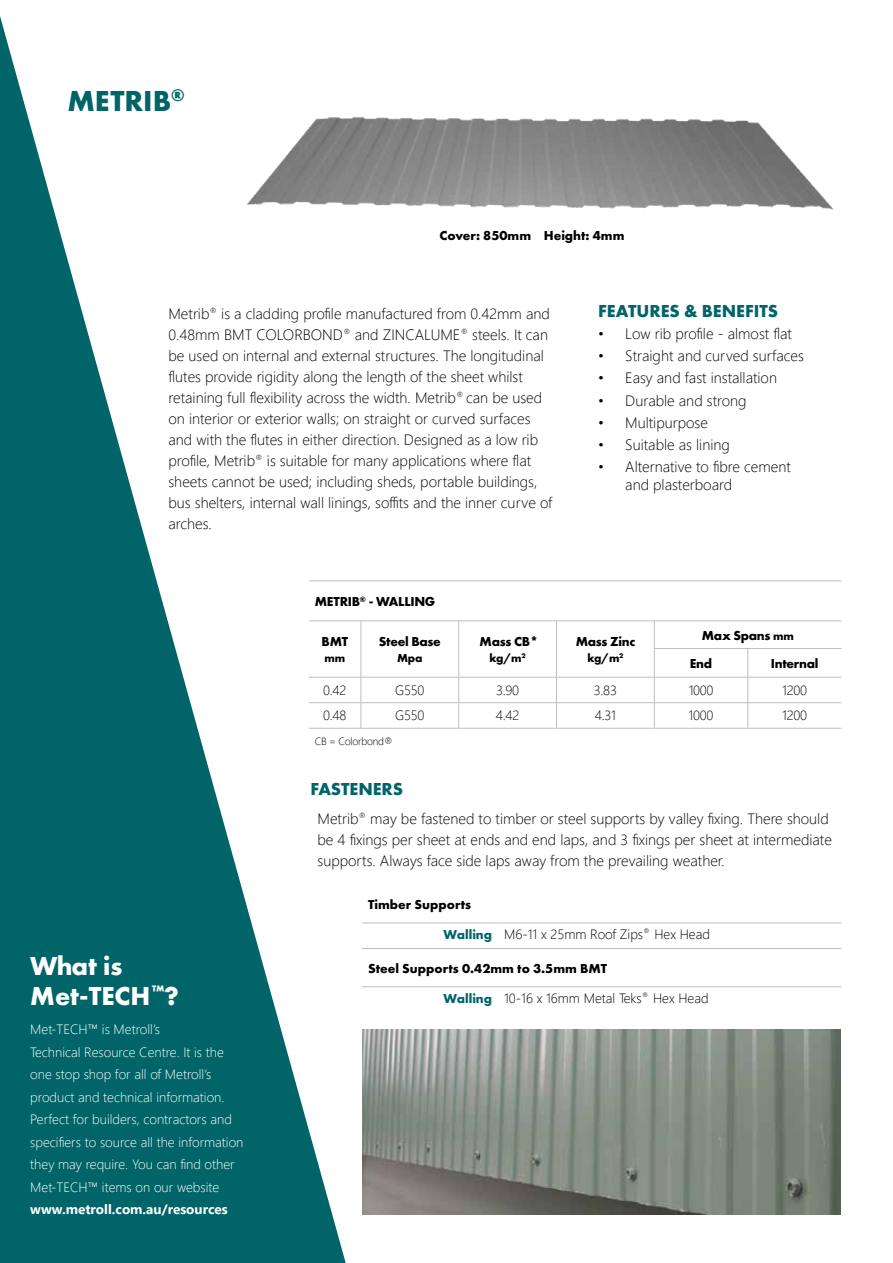
<style>
.page{position:relative;width:893px;height:1263px;background:#fff}
.page>*{position:absolute;margin:0;border:0;box-sizing:border-box;transform-origin:0 0}
.t1{font:700 30px "Futura PT";color:#006469}
.t2{font:700 27px/30px "Futura PT";color:#fff}
.t3{font:700 18px "Futura PT";color:#006469}
.t4{font:300 15px/21px "Segoe UI";color:#000}
.t5{font:300 13.5px/22.5px "Segoe UI";color:#fff}
.t6{font:700 13.5px/28.2px "Futura PT";letter-spacing:-.01em;color:#000}
.t7{font:300 13.5px "Segoe UI";color:#000}
.t8{font:700 13.5px "Segoe UI";color:#fff}
.t9{font:700 12px "Futura PT";letter-spacing:-.02em;color:#000}
.t10{font:300 10.5px "Segoe UI";letter-spacing:-.02em;color:#000}
.s1{font-size:12px}
.s2{font-family:"Futura PT";font-weight:700;color:#006469}
</style>
<div class="page">
<img style="left:346px;top:117px;width:488px;height:93px">
<svg style="left:0;top:16px;width:346px;height:1247px;fill:#006469"></svg>
<hr style="left:362px;top:922px;width:136px;height:1px;background:#bcbec0">
<hr style="left:498px;top:922px;width:343px;height:1px;background:#bcbec0">
<hr style="left:362px;top:948px;width:136px;height:1px;background:#bcbec0">
<hr style="left:498px;top:948px;width:343px;height:1px;background:#bcbec0">
<hr style="left:362px;top:986px;width:136px;height:1px;background:#bcbec0">
<hr style="left:498px;top:986px;width:343px;height:1px;background:#bcbec0">
<svg style="left:309px;top:648px;width:532px;height:106px"></svg>
<hr style="left:654px;top:648px;width:94px;height:1px;background:#bcbec0">
<hr style="left:748px;top:648px;width:93px;height:1px;background:#bcbec0">
<hr style="left:309px;top:677px;width:52px;height:1px;background:#bcbec0">
<hr style="left:361px;top:677px;width:98px;height:1px;background:#bcbec0">
<hr style="left:459px;top:677px;width:97px;height:1px;background:#bcbec0">
<hr style="left:556px;top:677px;width:98px;height:1px;background:#bcbec0">
<hr style="left:654px;top:677px;width:94px;height:1px;background:#bcbec0">
<hr style="left:748px;top:677px;width:93px;height:1px;background:#bcbec0">
<hr style="left:309px;top:702px;width:52px;height:1px;background:#bcbec0">
<hr style="left:361px;top:702px;width:98px;height:1px;background:#bcbec0">
<hr style="left:459px;top:702px;width:97px;height:1px;background:#bcbec0">
<svg style="left:458px;top:621px;width:1px;height:107px"></svg>
<hr style="left:556px;top:702px;width:98px;height:1px;background:#bcbec0">
<svg style="left:556px;top:621px;width:1px;height:107px"></svg>
<hr style="left:654px;top:702px;width:94px;height:1px;background:#bcbec0">
<svg style="left:654px;top:621px;width:1px;height:107px"></svg>
<hr style="left:748px;top:702px;width:93px;height:1px;background:#bcbec0">
<svg style="left:747px;top:649px;width:1px;height:79px"></svg>
<hr style="left:309px;top:728px;width:52px;height:1px;background:#bcbec0">
<hr style="left:361px;top:728px;width:98px;height:1px;background:#bcbec0">
<hr style="left:459px;top:728px;width:97px;height:1px;background:#bcbec0">
<hr style="left:556px;top:728px;width:98px;height:1px;background:#bcbec0">
<hr style="left:748px;top:728px;width:93px;height:1px;background:#bcbec0">
<svg style="left:361px;top:621px;width:1px;height:107px"></svg>
<hr style="left:309px;top:620px;width:52px;height:1px;background:#bcbec0">
<hr style="left:361px;top:620px;width:98px;height:1px;background:#bcbec0">
<hr style="left:459px;top:620px;width:97px;height:1px;background:#bcbec0">
<hr style="left:556px;top:620px;width:98px;height:1px;background:#bcbec0">
<hr style="left:654px;top:620px;width:94px;height:1px;background:#bcbec0">
<hr style="left:748px;top:620px;width:93px;height:1px;background:#bcbec0">
<hr style="left:309px;top:580px;width:52px;height:1px;background:#bcbec0">
<hr style="left:361px;top:580px;width:98px;height:1px;background:#bcbec0">
<hr style="left:459px;top:580px;width:97px;height:1px;background:#bcbec0">
<hr style="left:556px;top:580px;width:98px;height:1px;background:#bcbec0">
<hr style="left:654px;top:580px;width:94px;height:1px;background:#bcbec0">
<hr style="left:748px;top:580px;width:93px;height:1px;background:#bcbec0">
<hr style="left:654px;top:728px;width:94px;height:1px;background:#bcbec0">
<img style="left:362px;top:1030px;width:478px;height:184px">
<h1 class="t1" style="left:68px;top:82px;width:119px">METRIB<sup>®</sup></h1>
<p class="t6" style="left:439px;top:221px;width:187px">Cover: 850mm Height: 4mm</p>
<p class="t4" style="left:168px;top:301px;width:385px">Metrib<sup>®</sup> is a cladding profile manufactured from 0.42mm and 0.48mm BMT COLORBOND<sup>®</sup> and ZINCALUME<sup>®</sup> steels. It can be used on internal and external structures. The longitudinal flutes provide rigidity along the length of the sheet whilst retaining full flexibility across the width. Metrib<sup>®</sup> can be used on interior or exterior walls; on straight or curved surfaces and with the flutes in either direction. Designed as a low rib profile, Metrib<sup>®</sup> is suitable for many applications where flat sheets cannot be used; including sheds, portable buildings, bus shelters, internal wall linings, soffits and the inner curve of arches.</p>
<p class="t3" style="left:598px;top:299px;width:181px">FEATURES &amp; BENEFITS</p>
<p class="t4" style="left:598px;top:322px;width:195px">• Low rib profile - almost flat</p>
<p class="t4" style="left:598px;top:344px;width:207px">• Straight and curved surfaces</p>
<p class="t4" style="left:598px;top:366px;width:180px">• Easy and fast installation</p>
<p class="t4" style="left:598px;top:388px;width:150px">• Durable and strong</p>
<p class="t4" style="left:598px;top:411px;width:111px">• Multipurpose</p>
<p class="t4" style="left:598px;top:433px;width:133px">• Suitable as lining</p>
<p class="t4" style="left:625px;top:457px;width:167px;line-height:18px;text-indent:-27px">• Alternative to fibre cement and plasterboard</p>
<p class="t6" style="left:315px;top:587px;width:122px">METRIB<sup>®</sup> - WALLING</p>
<p class="t6" style="left:322px;top:627px;width:28px">BMT</p>
<p class="t9" style="left:324px;top:651px;width:22px">mm</p>
<p class="t6" style="left:379px;top:627px;width:64px">Steel Base</p>
<p class="t9" style="left:397px;top:651px;width:27px">Mpa</p>
<p class="t6" style="left:480px;top:627px;width:60px">Mass CB*</p>
<p class="t9" style="left:490px;top:651px;width:38px">kg/m<sup>2</sup></p>
<p class="t6" style="left:576px;top:627px;width:61px">Mass Zinc</p>
<p class="t9" style="left:587px;top:651px;width:38px">kg/m<sup>2</sup></p>
<p class="t6" style="left:690px;top:621px;width:105px;text-indent:12px">Max Spans <span class="s1">mm<br></span>End</p>
<p class="t6" style="left:771px;top:649px;width:49px">Internal</p>
<p class="t7" style="left:323px;top:677px;width:25px">0.42</p>
<p class="t7" style="left:395px;top:677px;width:31px">G550</p>
<p class="t7" style="left:496px;top:677px;width:25px">3.90</p>
<p class="t7" style="left:594px;top:677px;width:25px">3.83</p>
<p class="t7" style="left:689px;top:677px;width:26px">1000</p>
<p class="t7" style="left:782px;top:677px;width:26px">1200</p>
<p class="t7" style="left:323px;top:703px;width:25px">0.48</p>
<p class="t7" style="left:395px;top:703px;width:31px">G550</p>
<p class="t7" style="left:496px;top:703px;width:25px">4.42</p>
<p class="t7" style="left:595px;top:703px;width:23px">4.31</p>
<p class="t7" style="left:689px;top:703px;width:26px">1000</p>
<p class="t7" style="left:782px;top:703px;width:26px">1200</p>
<p class="t10" style="left:315px;top:731px;width:80px">CB = Colorbond®</p>
<p class="t3" style="left:310px;top:777px;width:94px">FASTENERS</p>
<h2 class="t2" style="left:30px;top:950px;width:150px">What is<br>Met-TECH<sup>™</sup> ?</h2>
<p class="t5" style="left:30px;top:1017px;width:215px">Met-TECH™ is Metroll’s<br>Technical Resource Centre. It is the one stop shop for all of Metroll’s product and technical information.<br>Perfect for builders, contractors and specifiers to source all the information they may require. You can find other Met-TECH™ items on our website</p>
<p class="t8" style="left:30px;top:1197px;width:199px">www.metroll.com.au/resources</p>
<p class="t4" style="left:318px;top:806px;width:516px">Metrib<sup>®</sup> may be fastened to timber or steel supports by valley fixing. There should be 4 fixings per sheet at ends and end laps, and 3 fixings per sheet at intermediate supports. Always face side laps away from the prevailing weather.</p>
<p class="t6" style="left:368px;top:890px;width:105px">Timber Supports</p>
<p class="t7" style="left:444px;top:921px;width:268px"><span class="s2">Walling</span> M6-11 x 25mm Roof Zips<sup>®</sup> Hex Head</p>
<p class="t6" style="left:368px;top:954px;width:241px">Steel Supports 0.42mm to 3.5mm BMT</p>
<p class="t7" style="left:444px;top:985px;width:267px"><span class="s2">Walling</span> 10-16 x 16mm Metal Teks<sup>®</sup> Hex Head</p>
</div>
